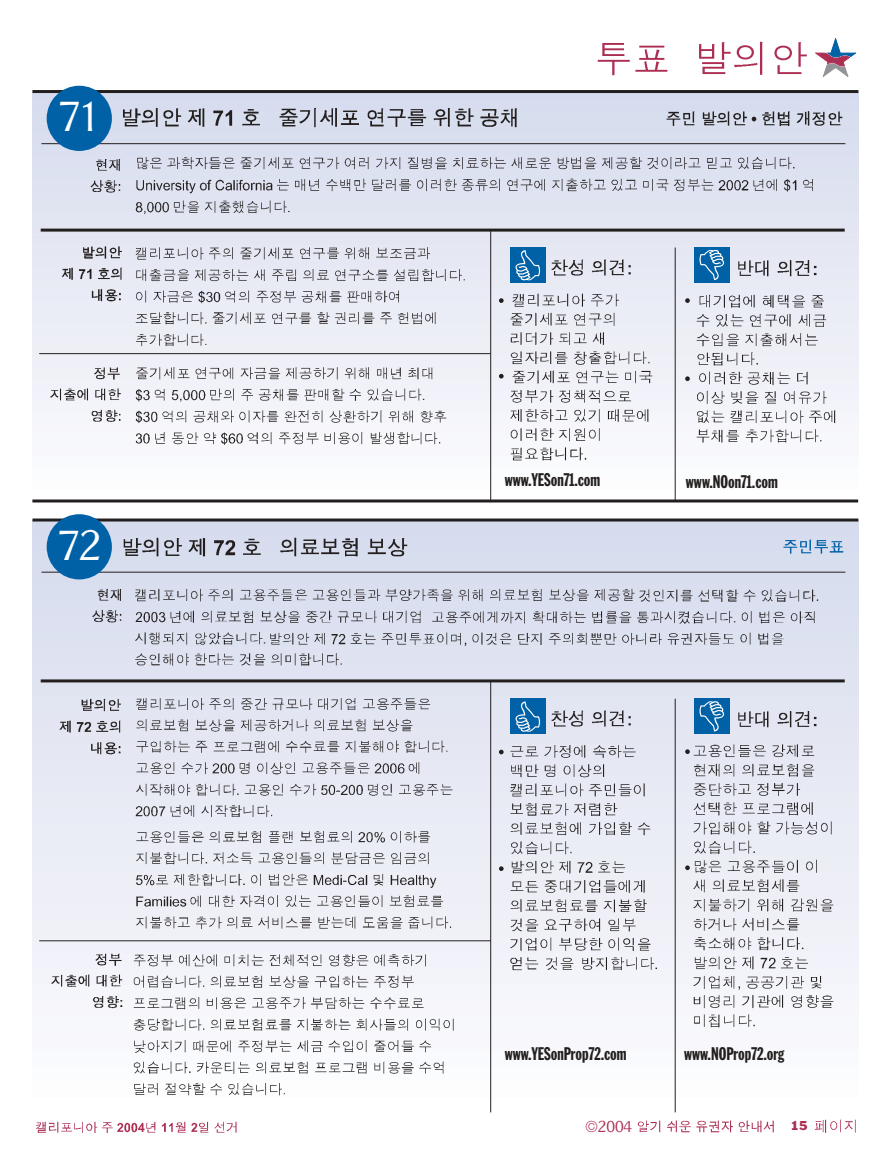
<style>
.page{position:relative;width:891px;height:1161px;background:#fff}
.page>*{position:absolute;margin:0;border:0;box-sizing:border-box;transform-origin:0 0}
.t1{font:43.8px "Souvenir Got URWT";color:#fff}
.t2{font:18px "Franklin Gothic Extra Cond";color:#231f1f}
.t3{font:16.5px "Souvenir Got URWT";color:#ac2e53}
.t4{font:12px "Franklin Gothic";color:#ac2e53}
</style>
<div class="page">
<svg style="left:815px;top:38px;width:41px;height:38px"></svg>
<img style="left:597px;top:41px;width:210px;height:35px">
<img style="left:637px;top:1112px;width:137px;height:21px">
<img style="left:36px;top:1121px;width:201px;height:12px">
<img style="left:814px;top:1119px;width:42px;height:14px">
<div style="left:32px;top:520px;width:826px;height:17px;background:#d6dbed"></div>
<div style="left:32px;top:533px;width:826px;height:20px;background:#d7dcee"></div>
<div style="left:32px;top:549px;width:826px;height:20px;background:#d7deee"></div>
<div style="left:32px;top:565px;width:826px;height:20px;background:#d8deee"></div>
<div style="left:32px;top:581px;width:826px;height:20px;background:#dadfef"></div>
<div style="left:32px;top:597px;width:826px;height:20px;background:#dbe0f0"></div>
<div style="left:32px;top:614px;width:826px;height:19px;background:#dce0f0"></div>
<div style="left:32px;top:630px;width:826px;height:19px;background:#dde2f0"></div>
<div style="left:32px;top:646px;width:826px;height:19px;background:#dfe3f1"></div>
<div style="left:32px;top:662px;width:826px;height:19px;background:#e0e3f1"></div>
<div style="left:32px;top:678px;width:826px;height:19px;background:#e0e4f1"></div>
<div style="left:32px;top:694px;width:826px;height:20px;background:#e2e5f2"></div>
<div style="left:32px;top:710px;width:826px;height:20px;background:#e3e6f2"></div>
<div style="left:32px;top:726px;width:826px;height:20px;background:#e4e7f2"></div>
<div style="left:32px;top:742px;width:826px;height:20px;background:#e5e8f3"></div>
<div style="left:32px;top:758px;width:826px;height:20px;background:#e6e9f3"></div>
<div style="left:32px;top:774px;width:826px;height:20px;background:#e7e9f4"></div>
<div style="left:32px;top:790px;width:826px;height:20px;background:#e8ebf4"></div>
<div style="left:32px;top:807px;width:826px;height:19px;background:#e9ecf6"></div>
<div style="left:32px;top:823px;width:826px;height:19px;background:#eaecf6"></div>
<div style="left:32px;top:839px;width:826px;height:19px;background:#ebedf6"></div>
<div style="left:32px;top:855px;width:826px;height:19px;background:#eceef6"></div>
<div style="left:32px;top:871px;width:826px;height:19px;background:#edeef6"></div>
<div style="left:32px;top:887px;width:826px;height:20px;background:#eeeff6"></div>
<div style="left:32px;top:903px;width:826px;height:20px;background:#eff0f7"></div>
<div style="left:32px;top:919px;width:826px;height:20px;background:#f0f0f7"></div>
<div style="left:32px;top:935px;width:826px;height:20px;background:#f1f2f9"></div>
<div style="left:32px;top:951px;width:826px;height:20px;background:#f2f3fa"></div>
<div style="left:32px;top:967px;width:826px;height:20px;background:#f3f4fa"></div>
<div style="left:32px;top:983px;width:826px;height:20px;background:#f4f6fb"></div>
<div style="left:32px;top:1000px;width:826px;height:19px;background:#f6f6fb"></div>
<div style="left:32px;top:1016px;width:826px;height:19px;background:#f7f8fc"></div>
<div style="left:32px;top:1032px;width:826px;height:19px;background:#f8f8fc"></div>
<div style="left:32px;top:1048px;width:826px;height:19px;background:#f9fafd"></div>
<div style="left:32px;top:1064px;width:826px;height:20px;background:#fbfcfe"></div>
<div style="left:32px;top:92px;width:826px;height:12px;background:#d6dbed"></div>
<div style="left:32px;top:99px;width:826px;height:16px;background:#d7dcee"></div>
<div style="left:32px;top:110px;width:826px;height:16px;background:#d7deee"></div>
<div style="left:32px;top:121px;width:826px;height:16px;background:#d8deee"></div>
<div style="left:32px;top:132px;width:826px;height:16px;background:#dadfef"></div>
<div style="left:32px;top:143px;width:826px;height:16px;background:#dbe0f0"></div>
<div style="left:32px;top:154px;width:826px;height:17px;background:#dce0f0"></div>
<div style="left:32px;top:165px;width:826px;height:17px;background:#dde2f0"></div>
<div style="left:32px;top:176px;width:826px;height:17px;background:#dfe3f1"></div>
<div style="left:32px;top:188px;width:826px;height:16px;background:#e0e3f1"></div>
<div style="left:32px;top:199px;width:826px;height:16px;background:#e0e4f1"></div>
<div style="left:32px;top:210px;width:826px;height:16px;background:#e2e5f2"></div>
<div style="left:32px;top:221px;width:826px;height:16px;background:linear-gradient(to right,#e3e6f2,#e3e6f2)"></div>
<div style="left:32px;top:232px;width:826px;height:16px;background:#e4e7f2"></div>
<div style="left:32px;top:243px;width:826px;height:16px;background:#e5e8f3"></div>
<div style="left:32px;top:254px;width:826px;height:16px;background:#e6e9f3"></div>
<div style="left:32px;top:265px;width:826px;height:17px;background:#e7e9f4"></div>
<div style="left:32px;top:276px;width:826px;height:17px;background:#e8ebf4"></div>
<div style="left:32px;top:287px;width:826px;height:17px;background:#e9ecf6"></div>
<div style="left:32px;top:299px;width:826px;height:16px;background:#eaecf6"></div>
<div style="left:32px;top:310px;width:826px;height:16px;background:#ebedf6"></div>
<div style="left:32px;top:321px;width:826px;height:16px;background:#eceef6"></div>
<div style="left:32px;top:332px;width:826px;height:16px;background:#edeef6"></div>
<div style="left:32px;top:343px;width:826px;height:16px;background:#eeeff6"></div>
<div style="left:32px;top:354px;width:826px;height:16px;background:#eff0f7"></div>
<div style="left:32px;top:365px;width:826px;height:16px;background:#f0f0f7"></div>
<div style="left:32px;top:376px;width:826px;height:17px;background:#f1f2f9"></div>
<div style="left:32px;top:387px;width:826px;height:17px;background:#f2f3fa"></div>
<div style="left:32px;top:398px;width:826px;height:17px;background:#f3f4fa"></div>
<div style="left:32px;top:410px;width:826px;height:16px;background:#f4f6fb"></div>
<div style="left:32px;top:421px;width:826px;height:16px;background:#f6f6fb"></div>
<div style="left:32px;top:432px;width:826px;height:16px;background:#f7f8fc"></div>
<div style="left:32px;top:443px;width:826px;height:16px;background:#f8f8fc"></div>
<div style="left:32px;top:454px;width:826px;height:16px;background:#f9fafd"></div>
<div style="left:32px;top:465px;width:826px;height:16px;background:#fbfcfe"></div>
<div style="left:510px;top:248px;width:36px;height:35px;background:#0061a7"></div>
<svg style="left:516px;top:250px;width:24px;height:30px"></svg>
<div style="left:694px;top:248px;width:35px;height:35px;background:#0061a7"></div>
<svg style="left:700px;top:250px;width:24px;height:30px"></svg>
<hr style="left:32px;top:90px;width:826px;height:3px;background:#231f1f">
<hr style="left:41px;top:143px;width:804px;height:1px;background:#231f1f">
<hr style="left:41px;top:229px;width:804px;height:3px;background:#231f1f">
<hr style="left:32px;top:500px;width:826px;height:2px;background:#231f1f">
<hr style="left:39px;top:353px;width:452px;height:1px;background:#231f1f">
<img style="left:135px;top:247px;width:330px;height:100px">
<img style="left:135px;top:367px;width:312px;height:78px">
<img style="left:131px;top:157px;width:704px;height:68px">
<img style="left:551px;top:259px;width:80px;height:17px">
<img style="left:738px;top:260px;width:79px;height:17px">
<div style="left:47px;top:86px;width:65px;height:65px;background:#0061a7;border-radius:50%"></div>
<hr style="left:490px;top:229px;width:1px;height:273px;background:#231f1f">
<hr style="left:675px;top:248px;width:1px;height:252px;background:#231f1f">
<img style="left:123px;top:108px;width:394px;height:20px">
<img style="left:666px;top:111px;width:177px;height:15px">
<img style="left:90px;top:159px;width:31px;height:34px">
<img style="left:61px;top:246px;width:61px;height:56px">
<img style="left:50px;top:367px;width:71px;height:55px">
<img style="left:510px;top:289px;width:166px;height:187px">
<img style="left:696px;top:294px;width:140px;height:149px">
<svg style="left:499px;top:298px;width:5px;height:5px"></svg>
<svg style="left:499px;top:374px;width:5px;height:5px"></svg>
<svg style="left:685px;top:298px;width:5px;height:5px"></svg>
<svg style="left:685px;top:376px;width:5px;height:5px"></svg>
<div style="left:510px;top:699px;width:36px;height:35px;background:#0061a7"></div>
<svg style="left:516px;top:701px;width:24px;height:31px"></svg>
<div style="left:694px;top:699px;width:35px;height:35px;background:#0061a7"></div>
<svg style="left:700px;top:701px;width:24px;height:31px"></svg>
<hr style="left:32px;top:519px;width:826px;height:3px;background:#231f1f">
<hr style="left:41px;top:572px;width:804px;height:1px;background:#231f1f">
<hr style="left:41px;top:679px;width:804px;height:3px;background:#231f1f">
<hr style="left:39px;top:940px;width:452px;height:1px;background:#231f1f">
<img style="left:135px;top:698px;width:318px;height:231px">
<img style="left:133px;top:941px;width:338px;height:155px">
<img style="left:135px;top:588px;width:684px;height:78px">
<img style="left:551px;top:710px;width:80px;height:17px">
<img style="left:738px;top:711px;width:79px;height:17px">
<div style="left:47px;top:514px;width:65px;height:65px;background:#0061a7;border-radius:50%"></div>
<hr style="left:490px;top:681px;width:1px;height:431px;background:#231f1f">
<hr style="left:675px;top:699px;width:1px;height:413px;background:#231f1f">
<img style="left:123px;top:537px;width:285px;height:20px">
<img style="left:783px;top:539px;width:61px;height:15px">
<img style="left:92px;top:589px;width:30px;height:34px">
<img style="left:59px;top:698px;width:62px;height:57px">
<img style="left:51px;top:953px;width:72px;height:56px">
<img style="left:500px;top:745px;width:176px;height:235px">
<img style="left:687px;top:745px;width:147px;height:283px">
<svg style="left:499px;top:750px;width:5px;height:4px"></svg>
<svg style="left:499px;top:866px;width:5px;height:5px"></svg>
<svg style="left:685px;top:749px;width:5px;height:5px"></svg>
<svg style="left:685px;top:865px;width:5px;height:5px"></svg>
<h1 class="t1" style="left:58px;top:100px;width:45px">71</h1>
<h1 class="t1" style="left:57px;top:529px;width:46px">72</h1>
<p class="t2" style="left:505px;top:474px;width:97px">www.YESon71.com</p>
<p class="t2" style="left:686px;top:475px;width:93px">www.NOon71.com</p>
<p class="t2" style="left:505px;top:1047px;width:123px">www.YESonProp72.com</p>
<p class="t2" style="left:684px;top:1047px;width:102px">www.NOProp72.org</p>
<p class="t3" style="left:585px;top:1121px;width:49px">©2004</p>
<p class="t4" style="left:790px;top:1121px;width:19px">15</p>
</div>
